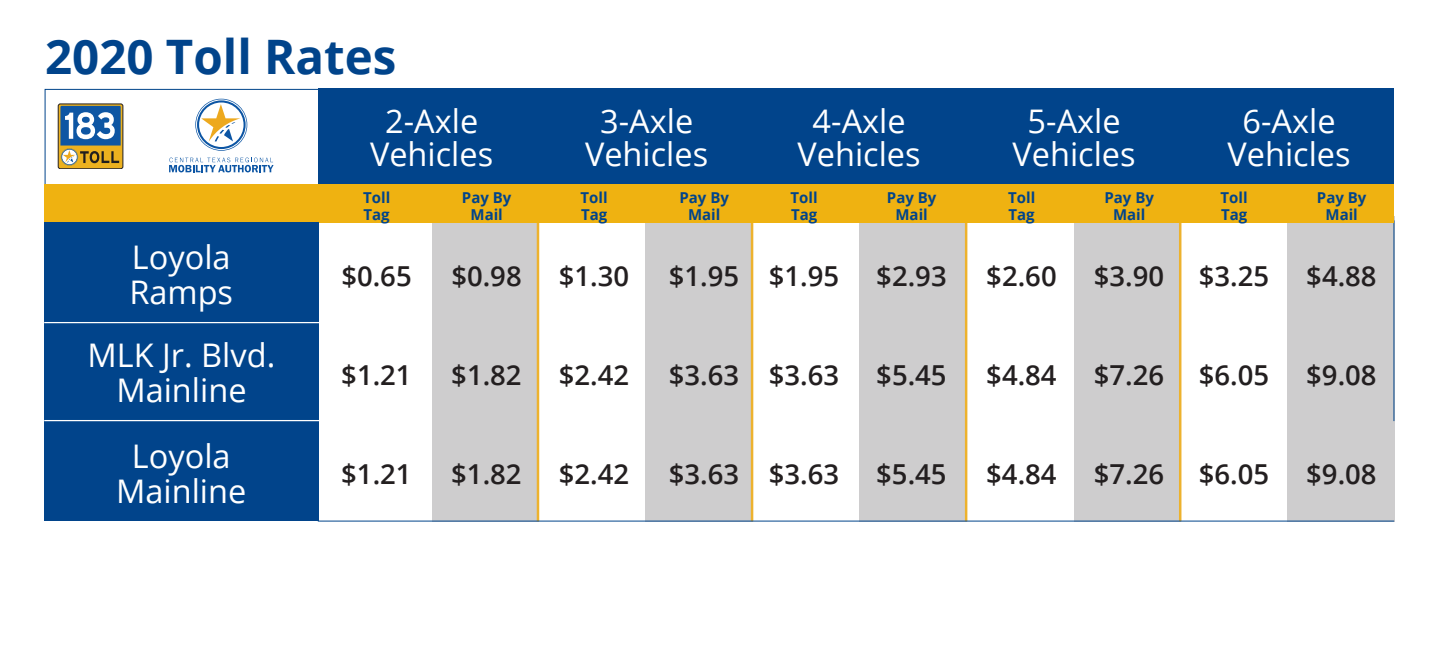
<style>
.page{position:relative;width:1440px;height:660px;background:#fff}
.page>*{position:absolute;margin:0;border:0;box-sizing:border-box;transform-origin:0 0}
.t1{font:700 47.5px "Open Sans";color:#01448b}
.t2{font:32.5px/35px "Open Sans";color:#fff;text-align:center}
.t3{font:600 27.5px "Open Sans";color:#231f20}
.t4{font:700 15px "Open Sans";color:#01448b}
</style>
<div class="page">
<div style="left:432px;top:216px;width:106px;height:305px;background:#cecdce"></div>
<div style="left:1075px;top:216px;width:106px;height:305px;background:#cecdce"></div>
<div style="left:646px;top:216px;width:107px;height:305px;background:#cecdce"></div>
<div style="left:860px;top:216px;width:107px;height:305px;background:#cecdce"></div>
<div style="left:1287px;top:216px;width:107px;height:305px;background:#cecdce"></div>
<hr style="left:537px;top:88px;width:2px;height:433px;background:#edb22e">
<hr style="left:751px;top:88px;width:2px;height:433px;background:#edb22e">
<hr style="left:965px;top:88px;width:2px;height:433px;background:#edb22e">
<hr style="left:1179px;top:88px;width:2px;height:433px;background:#edb22e">
<hr style="left:1394px;top:220px;width:1px;height:201px;background:#01448b">
<div style="left:44px;top:184px;width:1350px;height:39px;background:#efb211"></div>
<div style="left:319px;top:88px;width:1075px;height:96px;background:#01448b"></div>
<svg style="left:169px;top:157px;width:105px;height:15px"></svg>
<svg style="left:195px;top:99px;width:52px;height:52px"></svg>
<div style="left:44px;top:322px;width:275px;height:99px;background:#01448b"></div>
<div style="left:44px;top:223px;width:275px;height:99px;background:#01448b"></div>
<hr style="left:44px;top:322px;width:275px;height:1px;background:#fff">
<hr style="left:318px;top:520px;width:1076px;height:1px;background:#01448b">
<div style="left:58px;top:104px;width:65px;height:65px;background:#ecb11f;border-radius:2px"></div>
<div style="left:58px;top:104px;width:65px;height:65px;border:1px solid #231f20;border-radius:2px"></div>
<svg style="left:60px;top:106px;width:61px;height:59px"></svg>
<div style="left:44px;top:421px;width:275px;height:99px;background:#01448b"></div>
<hr style="left:44px;top:420px;width:275px;height:1px;background:#fff">
<h1 class="t1" style="left:45px;top:23px;width:353px">2020 Toll Rates</h1>
<p class="t2" style="left:129px;top:239px;width:105px;text-align:left">Loyola<br>Ramps</p>
<p class="t2" style="left:88px;top:337px;width:189px">MLK Jr. Blvd.<br>Mainline</p>
<p class="t2" style="left:116px;top:437px;width:132px">Loyola<br>Mainline</p>
<p class="t2" style="left:385px;top:103px;width:95px">2-Axle</p>
<p class="t2" style="left:600px;top:103px;width:95px">3-Axle</p>
<p class="t2" style="left:813px;top:103px;width:95px">4-Axle</p>
<p class="t2" style="left:1028px;top:103px;width:95px">5-Axle</p>
<p class="t2" style="left:1243px;top:103px;width:95px">6-Axle</p>
<p class="t2" style="left:370px;top:136px;width:125px">Vehicles</p>
<p class="t2" style="left:585px;top:136px;width:125px">Vehicles</p>
<p class="t2" style="left:798px;top:136px;width:125px">Vehicles</p>
<p class="t2" style="left:1013px;top:136px;width:125px">Vehicles</p>
<p class="t2" style="left:1227px;top:136px;width:125px">Vehicles</p>
<p class="t4" style="left:363px;top:187px;width:29px">Toll</p>
<p class="t4" style="left:462px;top:187px;width:51px">Pay By</p>
<p class="t4" style="left:581px;top:187px;width:29px">Toll</p>
<p class="t4" style="left:679px;top:187px;width:51px">Pay By</p>
<p class="t4" style="left:791px;top:187px;width:29px">Toll</p>
<p class="t4" style="left:887px;top:187px;width:51px">Pay By</p>
<p class="t4" style="left:1008px;top:187px;width:29px">Toll</p>
<p class="t4" style="left:1104px;top:187px;width:51px">Pay By</p>
<p class="t4" style="left:1221px;top:187px;width:29px">Toll</p>
<p class="t4" style="left:1317px;top:187px;width:51px">Pay By</p>
<p class="t4" style="left:364px;top:203px;width:28px">Tag</p>
<p class="t4" style="left:471px;top:203px;width:34px">Mail</p>
<p class="t4" style="left:581px;top:203px;width:28px">Tag</p>
<p class="t4" style="left:688px;top:203px;width:34px">Mail</p>
<p class="t4" style="left:791px;top:203px;width:28px">Tag</p>
<p class="t4" style="left:896px;top:203px;width:34px">Mail</p>
<p class="t4" style="left:1009px;top:203px;width:28px">Tag</p>
<p class="t4" style="left:1113px;top:203px;width:34px">Mail</p>
<p class="t4" style="left:1221px;top:203px;width:28px">Tag</p>
<p class="t4" style="left:1326px;top:203px;width:34px">Mail</p>
<p class="t3" style="left:341px;top:257px;width:72px">$0.65</p>
<p class="t3" style="left:451px;top:257px;width:72px">$0.98</p>
<p class="t3" style="left:559px;top:257px;width:72px">$1.30</p>
<p class="t3" style="left:669px;top:257px;width:172px">$1.95 $1.95</p>
<p class="t3" style="left:876px;top:257px;width:72px">$2.93</p>
<p class="t3" style="left:986px;top:257px;width:72px">$2.60</p>
<p class="t3" style="left:1094px;top:257px;width:72px">$3.90</p>
<p class="t3" style="left:1199px;top:257px;width:72px">$3.25</p>
<p class="t3" style="left:1306px;top:257px;width:72px">$4.88</p>
<p class="t3" style="left:341px;top:356px;width:72px">$1.21</p>
<p class="t3" style="left:451px;top:356px;width:72px">$1.82</p>
<p class="t3" style="left:559px;top:356px;width:72px">$2.42</p>
<p class="t3" style="left:669px;top:356px;width:172px">$3.63 $3.63</p>
<p class="t3" style="left:876px;top:356px;width:72px">$5.45</p>
<p class="t3" style="left:986px;top:356px;width:72px">$4.84</p>
<p class="t3" style="left:1094px;top:356px;width:72px">$7.26</p>
<p class="t3" style="left:1199px;top:356px;width:72px">$6.05</p>
<p class="t3" style="left:1306px;top:356px;width:72px">$9.08</p>
<p class="t3" style="left:341px;top:454px;width:72px">$1.21</p>
<p class="t3" style="left:451px;top:454px;width:72px">$1.82</p>
<p class="t3" style="left:559px;top:454px;width:72px">$2.42</p>
<p class="t3" style="left:669px;top:454px;width:172px">$3.63 $3.63</p>
<p class="t3" style="left:876px;top:454px;width:72px">$5.45</p>
<p class="t3" style="left:986px;top:454px;width:72px">$4.84</p>
<p class="t3" style="left:1094px;top:454px;width:72px">$7.26</p>
<p class="t3" style="left:1199px;top:454px;width:72px">$6.05</p>
<p class="t3" style="left:1306px;top:454px;width:72px">$9.08</p>
</div>
